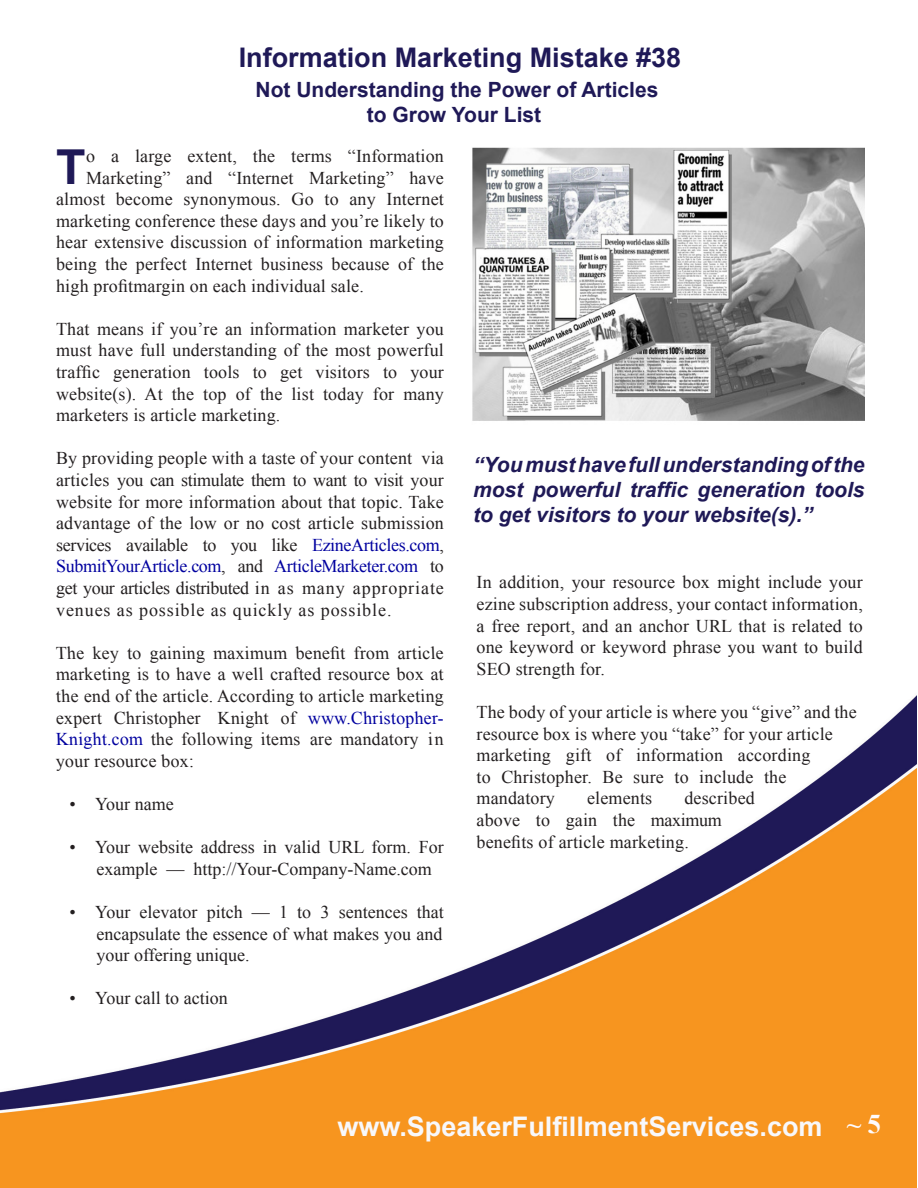
<style>
.page{position:relative;width:918px;height:1188px;background:#fff}
.page>*{position:absolute;margin:0;border:0;box-sizing:border-box;transform-origin:0 0}
.t1{font:700 48.15px "Arial";color:#1f1957}
.t2{font:700 27px "Arial";color:#f8f8fb}
.t3{font:700 27px "Arial";color:#1f1957}
.t4{font:700 27px "Times New Roman";color:#fefafc}
.t5{font:italic 700 21px/25.2px "Arial";color:#1f1957;text-align:justify}
.t6{font:700 21px "Arial";color:#1f1957}
.t7{font:18px/21.6px "Times New Roman";letter-spacing:.01em;color:#231f20;text-align:justify}
.s1{color:#00009f}
</style>
<div class="page">
<img style="left:0;top:695px;width:917px;height:493px">
<img style="left:472px;top:147px;width:393px;height:274px">
<p class="t3" style="left:239px;top:40px;width:444px">Information Marketing Mistake #38</p>
<p class="t6" style="left:256px;top:76px;width:404px">Not Understanding the Power of Articles</p>
<p class="t6" style="left:367px;top:101px;width:176px">to Grow Your List</p>
<p class="t1" style="left:56px;top:135px;width:31px">T</p>
<p class="t7" style="left:86px;top:145px;width:359px">o a large extent, the terms “Information</p>
<p class="t7" style="left:86px;top:166px;width:359px">Marketing” and “Internet Marketing” have</p>
<p class="t7" style="left:56px;top:188px;width:389px">almost become synonymous. Go to any Internet</p>
<p class="t7" style="left:56px;top:210px;width:389px">marketing conference these days and you’re likely to</p>
<p class="t7" style="left:56px;top:231px;width:389px">hear extensive discussion of information marketing</p>
<p class="t7" style="left:56px;top:253px;width:389px">being the perfect Internet business because of the</p>
<p class="t7" style="left:56px;top:274px;width:309px">high profitmargin on each individual sale.</p>
<p class="t7" style="left:56px;top:318px;width:389px">That means if you’re an information marketer you must have full understanding of the most powerful traffic generation tools to get visitors to your website(s). At the top of the list today for many marketers is article marketing.</p>
<p class="t7" style="left:56px;top:447px;width:389px">By providing people with a taste of your content via articles you can stimulate them to want to visit your website for more information about that topic. Take advantage of the low or no cost article submission services available to you like <span class="s1">EzineArticles.com</span>, <span class="s1">SubmitYourArticle.com</span>, and <span class="s1">ArticleMarketer.com</span> to get your articles distributed in as many appropriate venues as possible as quickly as possible.</p>
<p class="t7" style="left:56px;top:642px;width:390px">The key to gaining maximum benefit from article marketing is to have a well crafted resource box at the end of the article. According to article marketing expert Christopher Knight of <span class="s1">www.Christopher-Knight.com</span> the following items are mandatory in your resource box:</p>
<p class="t7" style="left:70px;top:793px;width:106px">• Your name</p>
<p class="t7" style="left:97px;top:836px;width:349px;text-indent:-27px">• Your website address in valid URL form. For example — http://Your-Company-Name.com</p>
<p class="t7" style="left:97px;top:901px;width:349px;text-indent:-27px">• Your elevator pitch — 1 to 3 sentences that encapsulate the essence of what makes you and your offering unique.</p>
<p class="t7" style="left:70px;top:987px;width:160px">• Your call to action</p>
<p class="t5" style="left:473px;top:452px;width:393px">“You must have full understanding of the most powerful traffic generation tools to get visitors to your website(s).”</p>
<p class="t7" style="left:477px;top:571px;width:388px">In addition, your resource box might include your ezine subscription address, your contact information, a free report, and an anchor URL that is related to one keyword or keyword phrase you want to build SEO strength for.</p>
<p class="t7" style="left:477px;top:701px;width:382px;text-align:left">The body of your article is where you “give” and the resource box is where you “take” for your article marketing gift of information according<br>to Christopher. Be sure to include the mandatory</p>
<p class="t7" style="left:477px;top:787px;width:280px;text-align:left;text-indent:208px">described above to gain the maximum benefits of article marketing.</p>
<p class="t7" style="left:587px;top:787px;width:67px">elements</p>
<p class="t2" style="left:337px;top:1109px;width:487px">www.SpeakerFulfillmentServices.com</p>
<p class="t4" style="left:847px;top:1105px;width:36px">~ 5</p>
</div>
